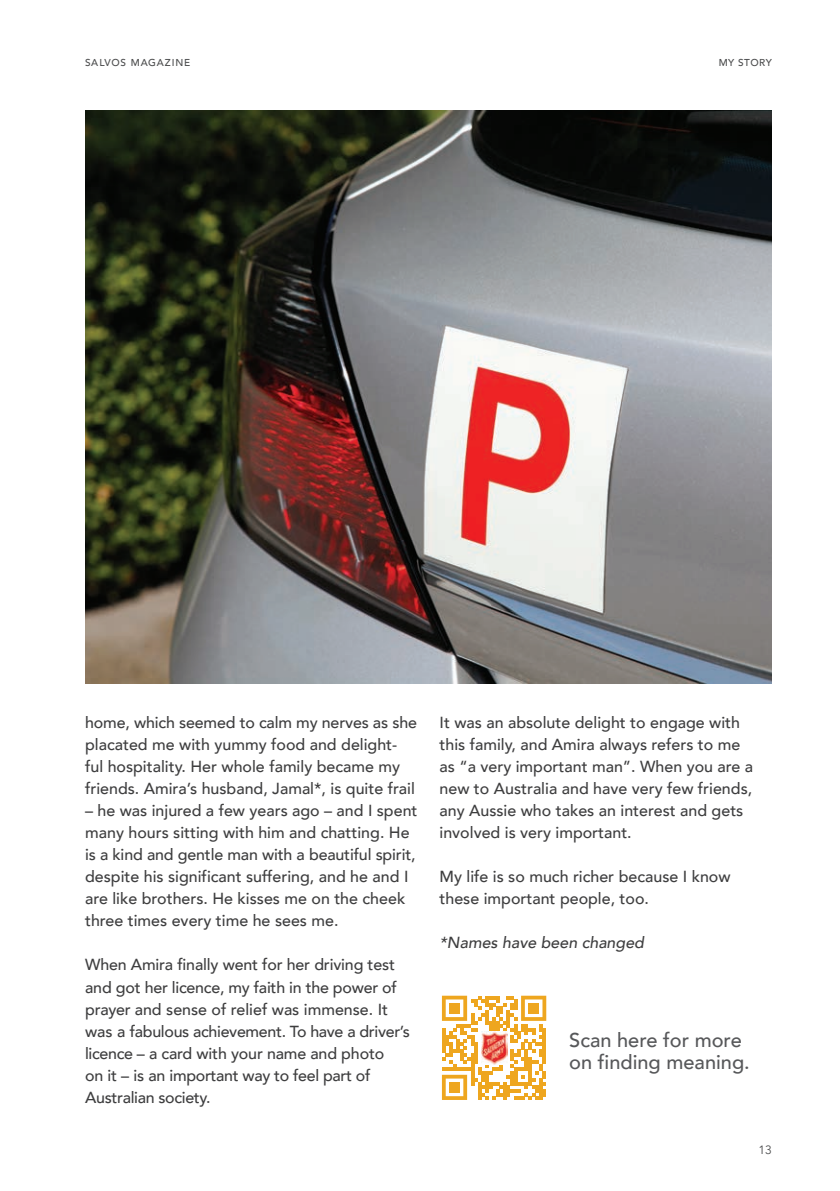
<style>
.page{position:relative;width:840px;height:1191px;background:#fff}
.page>*{position:absolute;margin:0;border:0;box-sizing:border-box;transform-origin:0 0}
.Salvos_Subhead{font:500 20px/22px "Avenir";color:#57585a}
.Body{font:500 16px/22px "Avenir";color:#3e3e3f}
.Body-2{font:italic 500 16px "Avenir";color:#3e3e3f}
.t1{font:12px "Avenir";color:#4b4c4d}
.Page_name_-_Right{font:500 10px "Avenir";letter-spacing:.08em;color:#4b4c4d}
.Page_name_-_Right-2{font:500 10px "Avenir";letter-spacing:.06em;color:#4b4c4d}
</style>
<div class="page">
<img style="left:85px;top:110px;width:686px;height:573px">
<svg style="left:441px;top:995px;width:105px;height:105px"></svg>
<div style="left:449px;top:1003px;width:10px;height:10px;background:#eea61f"></div>
<div style="left:528px;top:1003px;width:10px;height:10px;background:#eea61f"></div>
<div style="left:449px;top:1082px;width:10px;height:10px;background:#eea61f"></div>
<img style="left:481px;top:1031px;width:26px;height:33px">
<p class="Page_name_-_Right" style="left:85px;top:54px;width:107px">SALVOS MAGAZINE</p>
<p class="Page_name_-_Right-2" style="left:718px;top:54px;width:55px">MY STORY</p>
<p class="Body" style="left:85px;top:710px;width:333px">home, which seemed to calm my nerves as she placated me with yummy food and delight&shy;ful hospitality. Her whole family became my friends. Amira’s husband, Jamal*, is quite frail</p>
<p class="Body" style="left:85px;top:798px;width:334px">– he was injured a few years ago – and I spent many hours sitting with him and chatting. He is a kind and gentle man with a beautiful spirit, despite his significant suffering, and he and I are like brothers. He kisses me on the cheek three times every time he sees me.</p>
<p class="Body" style="left:85px;top:953px;width:326px">When Amira finally went for her driving test and got her licence, my faith in the power of prayer and sense of relief was immense. It was a fabulous achievement. To have a driver’s licence – a card with your name and photo<br>on it – is an important way to feel part of Australian society.</p>
<p class="Body" style="left:439px;top:710px;width:315px">It was an absolute delight to engage with this family, and Amira always refers to me as “a very important man”. When you are a new to Australia and have very few friends, any Aussie who takes an interest and gets involved is very important.</p>
<p class="Body" style="left:439px;top:864px;width:292px">My life is so much richer because I know these important people, too.</p>
<p class="Body-2" style="left:439px;top:933px;width:206px">*Names have been changed</p>
<p class="Salvos_Subhead" style="left:569px;top:1027px;width:182px">Scan here for more on finding meaning.</p>
<p class="t1" style="left:758px;top:1142px;width:15px">13</p>
</div>
